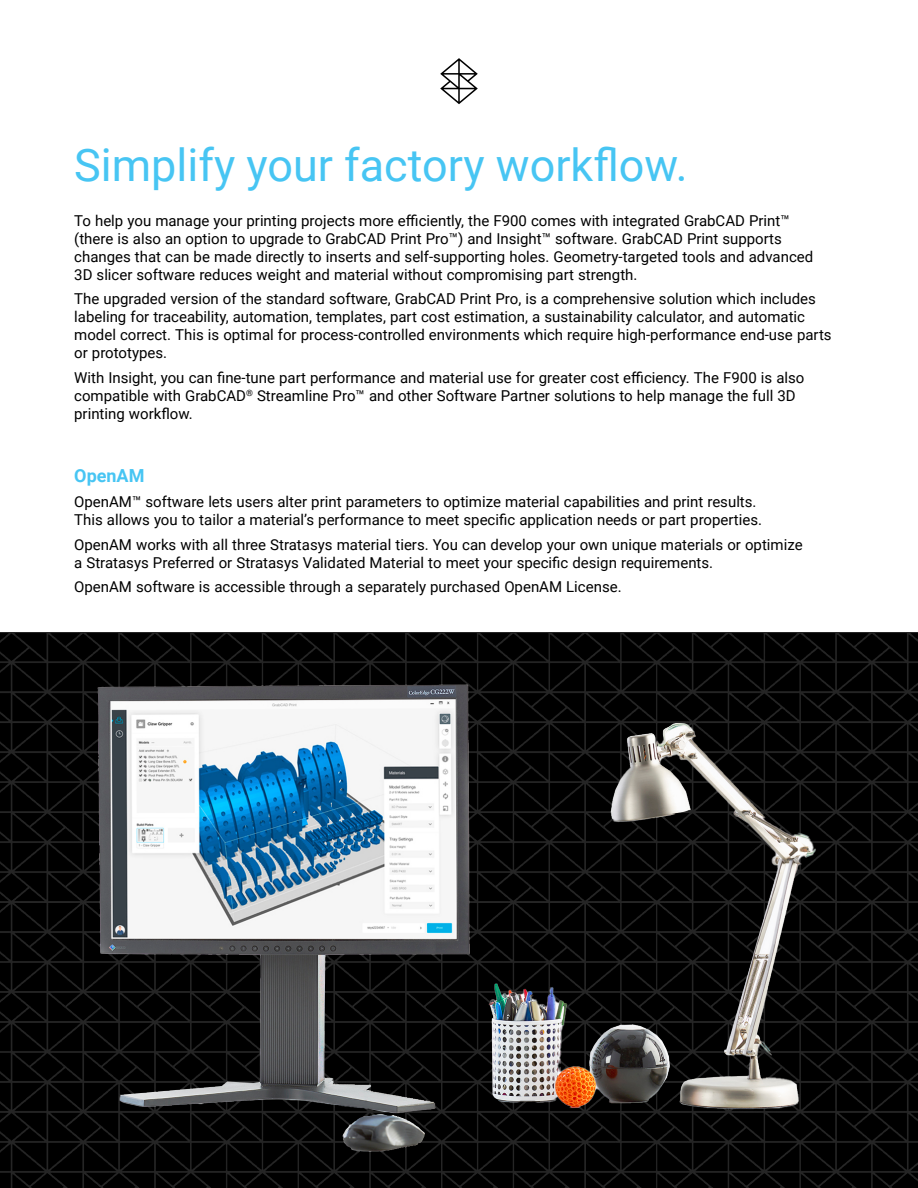
<style>
.page{position:relative;width:918px;height:1188px;background:#fff}
.page>*{position:absolute;margin:0;border:0;box-sizing:border-box;transform-origin:0 0}
.t1{font:45px "Roboto";color:#47c5f3}
.t2{font:700 18px "Roboto";color:#47c5f3}
.t3{font:15px/18px "Roboto";color:#000}
</style>
<div class="page">
<svg style="left:440px;top:58px;width:38px;height:46px"></svg>
<img style="left:0;top:633px;width:918px;height:555px">
<h1 class="t1" style="left:74px;top:133px;width:615px">Simplify your factory workflow.</h1>
<p class="t3" style="left:74px;top:211px;width:741px">To help you manage your printing projects more efficiently, the F900 comes with integrated GrabCAD Print™ (there is also an option to upgrade to GrabCAD Print Pro™) and Insight™ software. GrabCAD Print supports changes that can be made directly to inserts and self-supporting holes. Geometry-targeted tools and advanced 3D slicer software reduces weight and material without compromising part strength.</p>
<p class="t3" style="left:74px;top:289px;width:759px">The upgraded version of the standard software, GrabCAD Print Pro, is a comprehensive solution which includes labeling for traceability, automation, templates, part cost estimation, a sustainability calculator, and automatic model correct. This is optimal for process-controlled environments which require high-performance end-use parts or prototypes.</p>
<p class="t3" style="left:74px;top:368px;width:732px">With Insight, you can fine-tune part performance and material use for greater cost efficiency. The F900 is also compatible with GrabCAD<sup>®</sup> Streamline Pro™ and other Software Partner solutions to help manage the full 3D printing workflow.</p>
<p class="t2" style="left:74px;top:463px;width:72px">OpenAM</p>
<p class="t3" style="left:74px;top:492px;width:689px">OpenAM™ software lets users alter print parameters to optimize material capabilities and print results.<br>This allows you to tailor a material’s performance to meet specific application needs or part properties.</p>
<p class="t3" style="left:74px;top:535px;width:730px">OpenAM works with all three Stratasys material tiers. You can develop your own unique materials or optimize a Stratasys Preferred or Stratasys Validated Material to meet your specific design requirements.</p>
<p class="t3" style="left:74px;top:578px;width:549px">OpenAM software is accessible through a separately purchased OpenAM License.</p>
</div>
